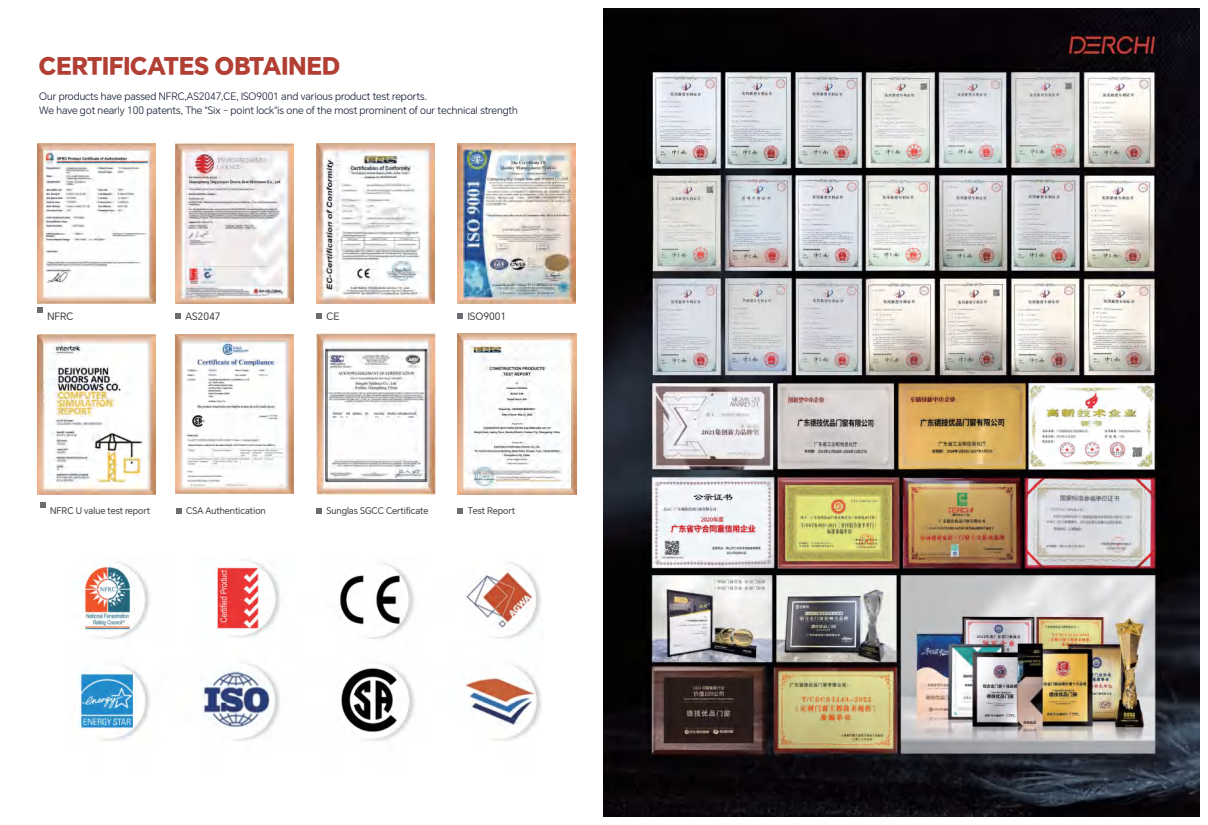
<style>
.page{position:relative;width:1208px;height:825px;background:#fff}
.page>*{position:absolute;margin:0;border:0;box-sizing:border-box;transform-origin:0 0}
.t1{font:800 24px "HONOR Sans";color:#b13f33}
.t2{font:300 10px/14px "HONOR Sans";color:#071328}
.t3{font:10px "HONOR Sans";color:#3e3e3f}
.t4{font:9px "HONOR Sans";color:#3e3e3f}
</style>
<div class="page">
<img style="left:604px;top:9px;width:595px;height:807px">
<img style="left:1069px;top:37px;width:85px;height:17px">
<svg style="left:37px;top:307px;width:6px;height:6px"></svg>
<svg style="left:175px;top:313px;width:6px;height:5px"></svg>
<svg style="left:316px;top:313px;width:6px;height:5px"></svg>
<svg style="left:40px;top:502px;width:6px;height:6px"></svg>
<svg style="left:457px;top:313px;width:6px;height:5px"></svg>
<svg style="left:316px;top:508px;width:6px;height:6px"></svg>
<img style="left:38px;top:334px;width:117px;height:160px">
<img style="left:37px;top:143px;width:118px;height:161px">
<img style="left:175px;top:143px;width:118px;height:161px">
<img style="left:316px;top:143px;width:118px;height:161px">
<img style="left:457px;top:143px;width:118px;height:161px">
<img style="left:176px;top:334px;width:117px;height:160px">
<img style="left:316px;top:334px;width:119px;height:160px">
<img style="left:457px;top:333px;width:119px;height:162px">
<svg style="left:457px;top:508px;width:6px;height:6px"></svg>
<svg style="left:176px;top:508px;width:5px;height:6px"></svg>
<img style="left:77px;top:559px;width:465px;height:182px">
<h1 class="t1" style="left:39px;top:50px;width:303px">CERTIFICATES OBTAINED</h1>
<p class="t2" style="left:39px;top:89px;width:480px">Our products have passed NFRC,AS2047,CE, ISO9001 and various product test reports.<br>We have got nearly 100 patents, The "Six - point lock"is one of the most prominent of our technical strength</p>
<p class="t3" style="left:47px;top:309px;width:27px">NFRC</p>
<p class="t3" style="left:185px;top:309px;width:37px">AS2047</p>
<p class="t3" style="left:326px;top:309px;width:14px">CE</p>
<p class="t3" style="left:468px;top:309px;width:40px">ISO9001</p>
<p class="t4" style="left:50px;top:505px;width:101px">NFRC U value test report</p>
<p class="t4" style="left:186px;top:505px;width:81px">CSA Authentication</p>
<p class="t4" style="left:326px;top:505px;width:103px">Sunglas SGCC Certificate</p>
<p class="t4" style="left:468px;top:505px;width:49px">Test Report</p>
</div>
